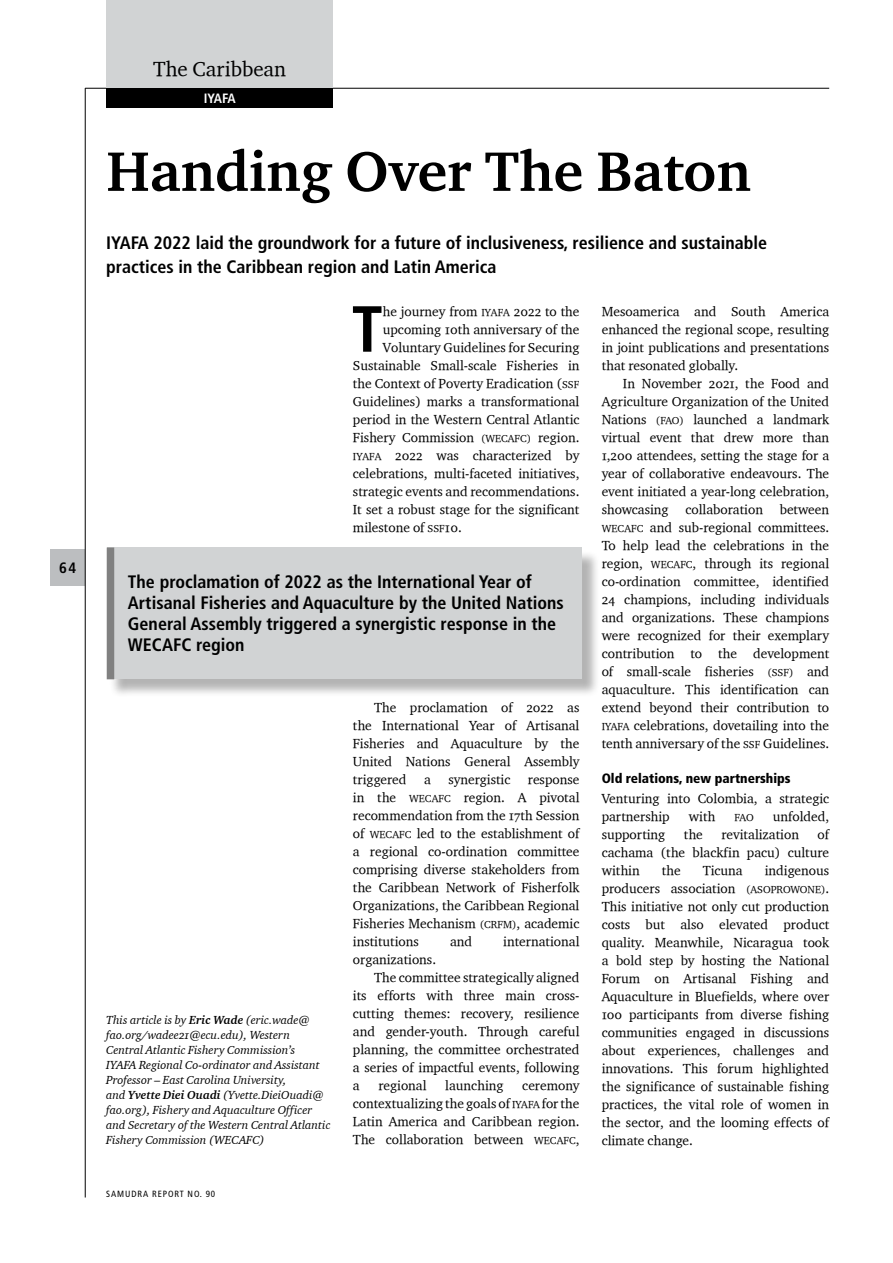
<style>
.page{position:relative;width:893px;height:1263px;background:#fff}
.page>*{position:absolute;margin:0;border:0;box-sizing:border-box;transform-origin:0 0}
.t1{font:700 condensed 65.1px "Frutiger LT Std";color:#000}
.t2{font:57px "Charter Bd OSITCTT Bold";color:#000}
.t3{font:21px "Charter OSITCTT";color:#000}
.t4{font:700 condensed 18px/21px "Frutiger LT Std";color:#000}
.t5{font:700 condensed 15px "Frutiger LT Std";color:#000}
.t6{font:13.5px/18px "Charter OSITCTT";color:#000;text-align:justify}
.t7{font:900 condensed 13.5px "Frutiger LT Std";color:#000}
.t8{font:700 condensed 13.5px "Frutiger LT Std";letter-spacing:-.04em;color:#fff}
.t9{font:12px/15px "Charter OSITCTT Italic";color:#000}
.t10{font:10.5px "Charter OSITCTT";color:#000}
.t11{font:condensed 9px "Frutiger LT Std";letter-spacing:.1em;color:#000}
.s1{font-size:10.5px}
.s2{font-family:"Charter Bd OSITCTT Bold";font-style:italic}
</style>
<div class="page">
<div style="left:51px;top:550px;width:34px;height:36px;background:#bcbec0"></div>
<hr style="left:85px;top:88px;width:1px;height:1109px;background:#000">
<hr style="left:85px;top:88px;width:744px;height:1px;background:#000">
<div style="left:106px;top:88px;width:227px;height:20px;background:#000"></div>
<div style="left:106px;top:0;width:227px;height:88px;background:#d1d3d4"></div>
<div style="left:109px;top:550px;width:491px;height:148px;background:#000;opacity:.3"></div>
<div style="left:107px;top:547px;width:475px;height:132px;background:#d1d3d4"></div>
<div style="left:107px;top:547px;width:7px;height:132px;background:#808080"></div>
<p class="t5" style="left:59px;top:559px;width:19px">64</p>
<h3 class="t3" style="left:153px;top:55px;width:134px">The Caribbean</h3>
<p class="t8" style="left:204px;top:90px;width:33px">IYAFA</p>
<h2 class="t2" style="left:106px;top:136px;width:646px">Handing Over The Baton</h2>
<h3 class="t4" style="left:106px;top:231px;width:662px;line-height:24px">IYAFA 2022 laid the groundwork for a future of inclusiveness, resilience and sustainable practices in the Caribbean region and Latin America</h3>
<h1 class="t1" style="left:352px;top:290px;width:33px">T</h1>
<p class="t6" style="left:383px;top:302px;width:198px">he journey from <span class="s1">IYAFA</span> 2022 to the</p>
<p class="t6" style="left:383px;top:320px;width:198px">upcoming 10th anniversary of the</p>
<p class="t6" style="left:383px;top:338px;width:198px">Voluntary Guidelines for Securing</p>
<p class="t6" style="left:353px;top:356px;width:228px">Sustainable Small-scale Fisheries in</p>
<p class="t6" style="left:353px;top:374px;width:228px">the Context of Poverty Eradication (<span class="s1">SSF</span></p>
<p class="t6" style="left:353px;top:392px;width:228px">Guidelines) marks a transformational</p>
<p class="t6" style="left:353px;top:410px;width:228px">period in the Western Central Atlantic</p>
<p class="t6" style="left:353px;top:428px;width:228px">Fishery Commission <span class="s1">(WECAFC)</span> region.</p>
<p class="t6" style="left:353px;top:446px;width:228px"><span class="s1">IYAFA</span> 2022 was characterized by</p>
<p class="t6" style="left:353px;top:464px;width:228px">celebrations, multi-faceted initiatives,</p>
<p class="t6" style="left:353px;top:482px;width:228px">strategic events and recommendations.</p>
<p class="t6" style="left:353px;top:500px;width:228px">It set a robust stage for the significant</p>
<p class="t6" style="left:353px;top:518px;width:110px">milestone of <span class="s1">SSF</span>10.</p>
<h3 class="t4" style="left:128px;top:572px;width:437px">The proclamation of 2022 as the International Year of Artisanal Fisheries and Aquaculture by the United Nations General Assembly triggered a synergistic response in the WECAFC region</h3>
<p class="t9" style="left:106px;top:1012px;width:226px">This article is by <span class="s2">Eric Wade</span> (eric.wade@ fao.org/wadee21@ecu.edu), Western<br>Central Atlantic Fishery Commission’s<br>IYAFA Regional Co-ordinator and Assistant Professor – East Carolina University,<br>and <span class="s2">Yvette Diei Ouadi</span> (Yvette.DieiOuadi@ fao.org), Fishery and Aquaculture Officer and Secretary of the Western Central Atlantic Fishery Commission (WECAFC)</p>
<p class="t11" style="left:106px;top:1189px;width:110px">SAMUDRA REPORT NO. 90</p>
<p class="t6" style="left:353px;top:698px;width:228px;text-indent:21px">The proclamation of 2022 as the International Year of Artisanal Fisheries and Aquaculture by the United Nations General Assembly triggered</p>
<p class="t6" style="left:424px;top:770px;width:8px">a</p>
<p class="t6" style="left:448px;top:770px;width:64px">synergistic</p>
<p class="t6" style="left:353px;top:770px;width:228px;text-indent:175px">response in the <span class="s1">WECAFC</span> region. A pivotal recommendation from the 17th Session of <span class="s1">WECAFC</span> led to the establishment of a regional co-ordination committee comprising diverse stakeholders from the Caribbean Network of Fisherfolk Organizations, the Caribbean Regional Fisheries Mechanism <span class="s1">(CRFM)</span>, academic institutions</p>
<p class="t6" style="left:450px;top:932px;width:24px">and</p>
<p class="t6" style="left:503px;top:932px;width:78px">international</p>
<p class="t6" style="left:353px;top:950px;width:85px">organizations.</p>
<p class="t6" style="left:374px;top:968px;width:207px">The committee strategically aligned</p>
<p class="t6" style="left:353px;top:986px;width:228px">its efforts with three main cross-</p>
<p class="t6" style="left:353px;top:1004px;width:228px">cutting themes: recovery, resilience</p>
<p class="t6" style="left:353px;top:1022px;width:228px">and gender-youth. Through careful</p>
<p class="t6" style="left:353px;top:1040px;width:228px">planning, the committee orchestrated</p>
<p class="t6" style="left:353px;top:1058px;width:228px">a series of impactful events, following</p>
<p class="t6" style="left:353px;top:1076px;width:8px">a</p>
<p class="t6" style="left:378px;top:1076px;width:50px">regional</p>
<p class="t6" style="left:445px;top:1076px;width:60px">launching</p>
<p class="t6" style="left:353px;top:1076px;width:228px;text-indent:169px">ceremony contextualizing the goals of <span class="s1">IYAFA</span> for the Latin America and Caribbean region.<br>The collaboration between <span class="s1">WECAFC</span>,</p>
<p class="t6" style="left:602px;top:302px;width:229px">Mesoamerica and South America enhanced the regional scope, resulting in joint publications and presentations that resonated globally.</p>
<p class="t6" style="left:602px;top:374px;width:229px;text-indent:21px">In November 2021, the Food and Agriculture Organization of the United Nations <span class="s1">(FAO)</span> launched a landmark virtual event that drew more than 1,200 attendees, setting the stage for a year of collaborative endeavours. The event initiated a year-long celebration, showcasing</p>
<p class="t6" style="left:602px;top:500px;width:229px;text-indent:178px">between <span class="s1">WECAFC</span> and sub-regional committees.<br>To help lead the celebrations in the region, <span class="s1">WECAFC</span>, through its regional co-ordination committee, identified 24 champions, including individuals and organizations. These champions were recognized for their exemplary contribution to the development of small-scale fisheries <span class="s1">(SSF)</span> and aquaculture. This identification can extend beyond their contribution to <span class="s1">IYAFA</span> celebrations, dovetailing into the tenth anniversary of the <span class="s1">SSF</span> Guidelines.</p>
<p class="t7" style="left:602px;top:770px;width:190px">Old relations, new partnerships</p>
<p class="t6" style="left:602px;top:789px;width:229px">Venturing into Colombia, a strategic partnership</p>
<p class="t6" style="left:685px;top:500px;width:79px">collaboration</p>
<p class="t6" style="left:689px;top:807px;width:28px">with</p>
<p class="t10" style="left:734px;top:811px;width:21px">FAO</p>
<p class="t6" style="left:773px;top:807px;width:58px">unfolded,</p>
<p class="t6" style="left:602px;top:825px;width:229px;text-indent:216px">of cachama (the blackfin pacu) culture within</p>
<p class="t6" style="left:602px;top:825px;width:65px">supporting</p>
<p class="t6" style="left:684px;top:825px;width:20px">the</p>
<p class="t6" style="left:721px;top:825px;width:79px">revitalization</p>
<p class="t6" style="left:602px;top:861px;width:229px;text-indent:163px">indigenous producers association <span class="s1">(ASOPROWONE)</span>.<br>This initiative not only cut production costs but also elevated product quality. Meanwhile, Nicaragua took a bold step by hosting the National Forum on Artisanal Fishing and Aquaculture in Bluefields, where over 100 participants from diverse fishing communities engaged in discussions about experiences, challenges and innovations. This forum highlighted the significance of sustainable fishing practices, the vital role of women in the sector, and the looming effects of climate change.</p>
<p class="t6" style="left:662px;top:861px;width:20px">the</p>
<p class="t6" style="left:703px;top:861px;width:41px">Ticuna</p>
</div>
